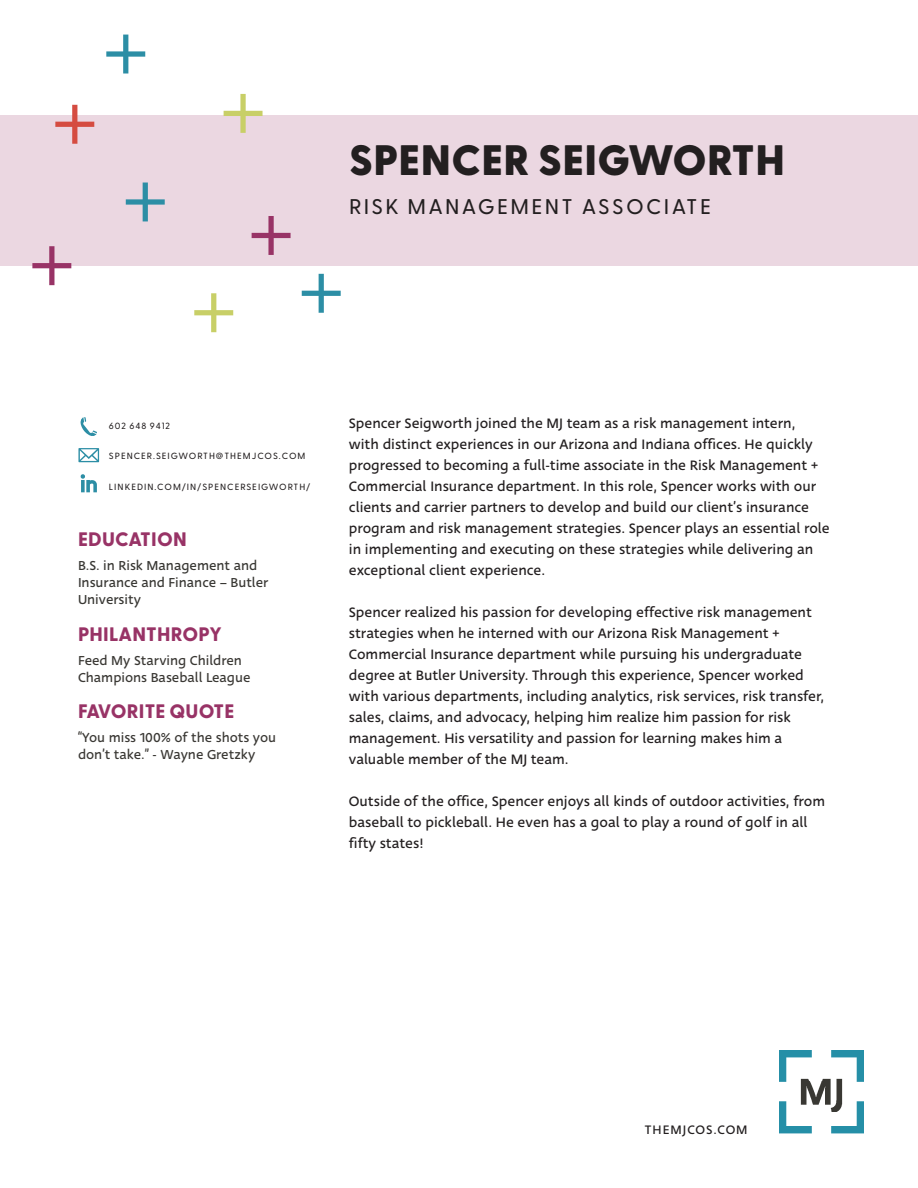
<style>
.page{position:relative;width:918px;height:1188px;background:#fff}
.page>*{position:absolute;margin:0;border:0;box-sizing:border-box;transform-origin:0 0}
.Name{font:800 42.6px "Greycliff CF";letter-spacing:.01em;color:#231f20}
.Job_Title{font:500 21.3px "Greycliff CF";letter-spacing:.11em;color:#231f20}
.Sidebar_Body{font:800 19.5px "Greycliff CF";letter-spacing:.01em;color:#983366}
.Sidebar_Title{font:800 19.5px "Greycliff CF";letter-spacing:.01em;color:#983366}
.t1{font:15px/21px "Deva Ideal";color:#231f20}
.Sidebar_Body-2{font:14.25px/17.1px "Deva Ideal";color:#3a3834}
.Sidebar_Body-3{font:14.25px/17.1px "Deva Ideal";color:#383733}
.t2{font:13.5px "Deva Ideal";letter-spacing:.075em;color:#231f20}
.Job_Title-2{font:500 9px "Greycliff CF";letter-spacing:.11em;color:#231f20}
</style>
<div class="page">
<div style="left:0;top:115px;width:918px;height:151px;background:#ebd7e1"></div>
<img style="left:780px;top:1050px;width:84px;height:84px">
<svg style="left:80px;top:417px;width:17px;height:19px"></svg>
<svg style="left:78px;top:448px;width:21px;height:14px"></svg>
<svg style="left:81px;top:474px;width:16px;height:18px"></svg>
<svg style="left:302px;top:274px;width:39px;height:39px"></svg>
<svg style="left:106px;top:35px;width:39px;height:39px"></svg>
<svg style="left:194px;top:293px;width:39px;height:39px"></svg>
<svg style="left:224px;top:94px;width:39px;height:39px"></svg>
<svg style="left:126px;top:183px;width:39px;height:38px"></svg>
<svg style="left:32px;top:246px;width:39px;height:39px"></svg>
<svg style="left:55px;top:105px;width:39px;height:39px"></svg>
<svg style="left:252px;top:216px;width:39px;height:39px"></svg>
<p class="Name" style="left:349px;top:127px;width:437px">SPENCER SEIGWORTH</p>
<p class="Job_Title" style="left:349px;top:191px;width:364px">RISK MANAGEMENT ASSOCIATE</p>
<p class="Job_Title-2" style="left:109px;top:419px;width:63px">602 648 9412</p>
<p class="Job_Title-2" style="left:109px;top:449px;width:198px">SPENCER.SEIGWORTH@THEMJCOS.COM</p>
<p class="Job_Title-2" style="left:109px;top:481px;width:203px">LINKEDIN.COM/IN/SPENCERSEIGWORTH/</p>
<p class="Sidebar_Title" style="left:78px;top:524px;width:110px">EDUCATION</p>
<p class="Sidebar_Body-3" style="left:78px;top:557px;width:192px">B.S. in Risk Management and<br>Insurance and Finance – Butler<br>University</p>
<p class="Sidebar_Body" style="left:78px;top:619px;width:145px">PHILANTHROPY</p>
<p class="Sidebar_Body-2" style="left:78px;top:652px;width:165px">Feed My Starving Children</p>
<p class="Sidebar_Body-2" style="left:78px;top:669px;width:174px">Champions Baseball League</p>
<p class="Sidebar_Body" style="left:78px;top:697px;width:158px">FAVORITE QUOTE</p>
<p class="Sidebar_Body-2" style="left:78px;top:729px;width:200px">“You miss 100% of the shots you don’t take.” - Wayne Gretzky</p>
<p class="t1" style="left:349px;top:413px;width:482px">Spencer Seigworth joined the MJ team as a risk management intern,<br>with distinct experiences in our Arizona and Indiana offices. He quickly progressed to becoming a full-time associate in the Risk Management + Commercial Insurance department. In this role, Spencer works with our clients and carrier partners to develop and build our client’s insurance program and risk management strategies. Spencer plays an essential role in implementing and executing on these strategies while delivering an exceptional client experience.</p>
<p class="t1" style="left:349px;top:602px;width:477px">Spencer realized his passion for developing effective risk management strategies when he interned with our Arizona Risk Management + Commercial Insurance department while pursuing his undergraduate degree at Butler University. Through this experience, Spencer worked with various departments, including analytics, risk services, risk transfer, sales, claims, and advocacy, helping him realize him passion for risk management. His versatility and passion for learning makes him a valuable member of the MJ team.</p>
<p class="t1" style="left:349px;top:791px;width:478px">Outside of the office, Spencer enjoys all kinds of outdoor activities, from baseball to pickleball. He even has a goal to play a round of golf in all fifty states!</p>
<p class="t2" style="left:645px;top:1121px;width:104px">THEMJCOS.COM</p>
</div>
